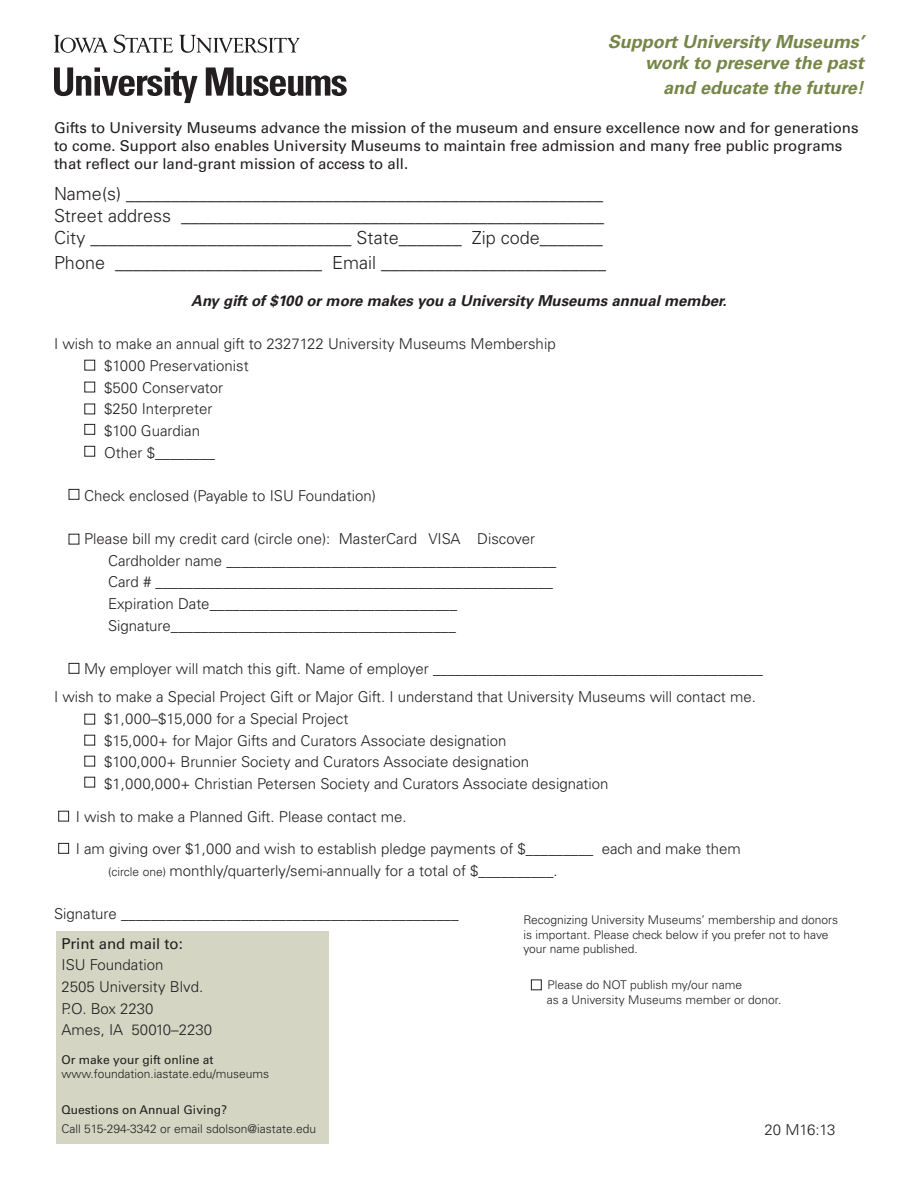
<style>
.page{position:relative;width:918px;height:1188px;background:#fff}
.page>*{position:absolute;margin:0;border:0;box-sizing:border-box;transform-origin:0 0}
.t1{font:300 18px "Univers LT Std";color:#231f20}
.t2{font:italic 700 18px/21.6px "Univers LT Std";color:#758648;text-align:right}
.t3{font:300 15px "Univers LT Std";color:#231f20}
.t4{font:15px/18px "Univers LT Std";color:#231f20}
.t5{font:italic 700 15px "Univers LT Std";color:#231f20}
.t6{font:300 12px/14.4px "Univers LT Std";color:#231f20}
.t7{font:12px "Univers LT Std";color:#231f20}
.s1{font-size:12px}
.s2{font-weight:400}
</style>
<div class="page">
<div style="left:56px;top:932px;width:273px;height:212px;background:#d4d6c3"></div>
<div style="left:85px;top:360px;width:10px;height:10px;border:1px solid #231f20"></div>
<div style="left:85px;top:382px;width:10px;height:10px;border:1px solid #231f20"></div>
<div style="left:85px;top:404px;width:10px;height:10px;border:1px solid #231f20"></div>
<div style="left:85px;top:424px;width:10px;height:11px;border:1px solid #231f20"></div>
<div style="left:85px;top:446px;width:10px;height:10px;border:1px solid #231f20"></div>
<div style="left:85px;top:714px;width:10px;height:10px;border:1px solid #231f20"></div>
<div style="left:85px;top:735px;width:10px;height:10px;border:1px solid #231f20"></div>
<div style="left:85px;top:756px;width:10px;height:10px;border:1px solid #231f20"></div>
<div style="left:85px;top:777px;width:10px;height:10px;border:1px solid #231f20"></div>
<div style="left:58px;top:811px;width:11px;height:10px;border:1px solid #231f20"></div>
<div style="left:58px;top:843px;width:11px;height:11px;border:1px solid #231f20"></div>
<div style="left:531px;top:980px;width:11px;height:10px;border:1px solid #231f20"></div>
<div style="left:69px;top:489px;width:10px;height:11px;border:1px solid #231f20"></div>
<div style="left:69px;top:663px;width:10px;height:11px;border:1px solid #231f20"></div>
<svg style="left:54px;top:35px;width:54px;height:18px"></svg>
<svg style="left:114px;top:35px;width:59px;height:18px"></svg>
<svg style="left:179px;top:35px;width:121px;height:18px"></svg>
<svg style="left:54px;top:67px;width:144px;height:36px"></svg>
<svg style="left:206px;top:67px;width:141px;height:29px"></svg>
<p class="t2" style="left:608px;top:31px;width:258px">Support University Museums’ work to preserve the past</p>
<p class="t2" style="left:663px;top:77px;width:202px">and educate the future!</p>
<p class="t4" style="left:54px;top:118px;width:806px">Gifts to University Museums advance the mission of the museum and ensure excellence now and for generations to come. Support also enables University Museums to maintain free admission and many free public programs that reflect our land-grant mission of access to all.</p>
<p class="t1" style="left:54px;top:183px;width:551px">Name(s) _____________________________________________________</p>
<p class="t1" style="left:54px;top:205px;width:552px">Street address _______________________________________________</p>
<p class="t1" style="left:54px;top:226px;width:550px">City _____________________________ State_______ Zip code_______</p>
<p class="t1" style="left:54px;top:252px;width:554px">Phone _______________________ Email _________________________</p>
<p class="t5" style="left:191px;top:292px;width:537px">Any gift of $100 or more makes you a University Museums annual member.</p>
<p class="t3" style="left:54px;top:335px;width:503px">I wish to make an annual gift to 2327122 University Museums Membership</p>
<p class="t3" style="left:104px;top:357px;width:146px">$1000 Preservationist</p>
<p class="t3" style="left:104px;top:378px;width:120px">$500 Conservator</p>
<p class="t3" style="left:104px;top:400px;width:110px">$250 Interpreter</p>
<p class="t3" style="left:104px;top:422px;width:97px">$100 Guardian</p>
<p class="t3" style="left:104px;top:443px;width:112px">Other $________</p>
<p class="t3" style="left:84px;top:486px;width:293px">Check enclosed (Payable to ISU Foundation)</p>
<p class="t3" style="left:84px;top:530px;width:453px">Please bill my credit card (circle one): MasterCard VISA Discover</p>
<p class="t3" style="left:108px;top:551px;width:450px">Cardholder name ____________________________________________</p>
<p class="t3" style="left:108px;top:573px;width:447px">Card # _____________________________________________________</p>
<p class="t3" style="left:108px;top:595px;width:351px">Expiration Date_________________________________</p>
<p class="t3" style="left:108px;top:616px;width:349px">Signature______________________________________</p>
<p class="t3" style="left:84px;top:660px;width:681px">My employer will match this gift. Name of employer ____________________________________________</p>
<p class="t3" style="left:54px;top:688px;width:703px">I wish to make a Special Project Gift or Major Gift. I understand that University Museums will contact me.</p>
<p class="t3" style="left:104px;top:710px;width:246px">$1,000–$15,000 for a Special Project</p>
<p class="t3" style="left:104px;top:731px;width:404px">$15,000+ for Major Gifts and Curators Associate designation</p>
<p class="t3" style="left:104px;top:753px;width:426px">$100,000+ Brunnier Society and Curators Associate designation</p>
<p class="t3" style="left:104px;top:775px;width:506px">$1,000,000+ Christian Petersen Society and Curators Associate designation</p>
<p class="t3" style="left:76px;top:807px;width:332px">I wish to make a Planned Gift. Please contact me.</p>
<p class="t3" style="left:76px;top:840px;width:667px">I am giving over $1,000 and wish to establish pledge payments of $_________ each and make them</p>
<p class="t3" style="left:108px;top:862px;width:451px"><span class="s1">(circle one)</span> monthly/quarterly/semi-annually for a total of $__________.</p>
<p class="t3" style="left:54px;top:905px;width:406px">Signature _____________________________________________</p>
<p class="t4" style="left:62px;top:934px;width:123px">Print and mail to:</p>
<p class="t3" style="left:62px;top:956px;width:103px">ISU Foundation</p>
<p class="t3" style="left:62px;top:978px;width:143px">2505 University Blvd.</p>
<p class="t3" style="left:62px;top:999px;width:93px">P.O. Box 2230</p>
<p class="t3" style="left:62px;top:1021px;width:152px">Ames, IA 50010–2230</p>
<p class="t6" style="left:62px;top:1053px;width:209px"><span class="s2">Or make your gift online at </span>www.foundation.iastate.edu/museums</p>
<p class="t7" style="left:62px;top:1103px;width:167px">Questions on Annual Giving?</p>
<p class="t6" style="left:62px;top:1121px;width:256px">Call 515-294-3342 or email sdolson@iastate.edu</p>
<p class="t6" style="left:524px;top:913px;width:316px">Recognizing University Museums’ membership and donors is important. Please check below if you prefer not to have your name published.</p>
<p class="t6" style="left:547px;top:978px;width:236px">Please do NOT publish my/our name<br>as a University Museums member or donor.</p>
<p class="t3" style="left:764px;top:1121px;width:73px">20 M16:13</p>
</div>
